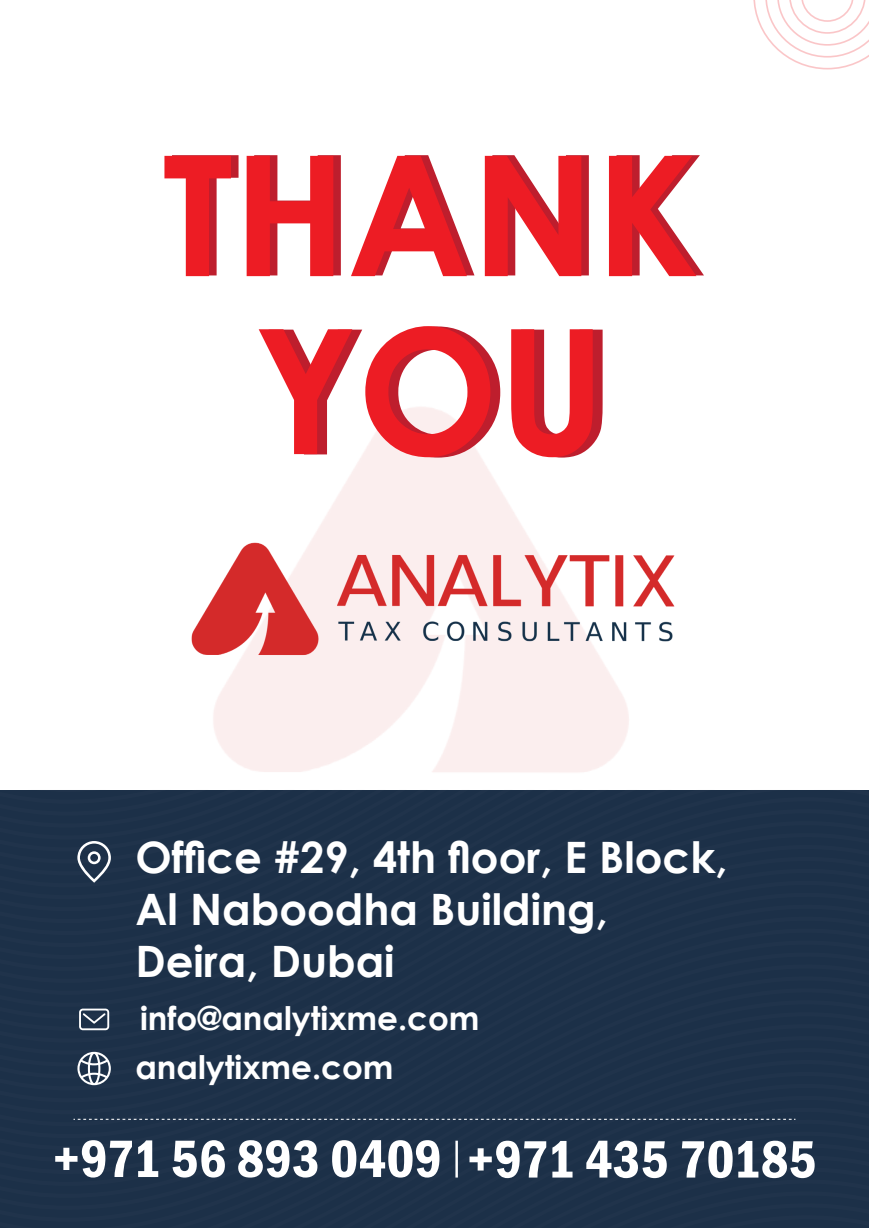
<style>
.page{position:relative;width:869px;height:1228px;background:#fff}
.page>*{position:absolute;margin:0;border:0;box-sizing:border-box;transform-origin:0 0}
.t1{font:700 173.6px "Century Gothic";color:#ed1c24;scale:.96 1}
.t2{font:700 167.3px "Century Gothic";color:#ed1c24}
.t3{font:600 condensed 54.6px "Franklin Gothic";color:#fff}
.t4{font:700 43.4px/51.8px "Century Gothic";color:#fff}
.t5{font:700 32.55px/49px "Century Gothic";color:#fff}
</style>
<div class="page">
<div style="left:0;top:1211px;width:868px;height:12px;background:#1c3048"></div>
<div style="left:0;top:1199px;width:868px;height:12px;background:#1c3048"></div>
<div style="left:0;top:1187px;width:868px;height:12px;background:#1c3048"></div>
<div style="left:0;top:1175px;width:868px;height:12px;background:#1c3048"></div>
<div style="left:0;top:1163px;width:868px;height:12px;background:#1c3048"></div>
<div style="left:0;top:1151px;width:868px;height:12px;background:#1c3048"></div>
<div style="left:0;top:1139px;width:868px;height:12px;background:#1c3048"></div>
<div style="left:0;top:1127px;width:868px;height:12px;background:#1c3048"></div>
<div style="left:0;top:1115px;width:868px;height:12px;background:#1c3048"></div>
<div style="left:0;top:1103px;width:868px;height:12px;background:#1c3048"></div>
<div style="left:0;top:1092px;width:868px;height:11px;background:#1c3048"></div>
<div style="left:0;top:1080px;width:868px;height:12px;background:#1c3048"></div>
<div style="left:0;top:1068px;width:868px;height:12px;background:#1c3048"></div>
<div style="left:0;top:1056px;width:868px;height:12px;background:#1c3048"></div>
<div style="left:0;top:1044px;width:868px;height:12px;background:#1c3048"></div>
<div style="left:0;top:1032px;width:868px;height:12px;background:#1c3048"></div>
<div style="left:0;top:1020px;width:868px;height:12px;background:#1c3048"></div>
<div style="left:0;top:1008px;width:868px;height:12px;background:#1c3048"></div>
<div style="left:0;top:996px;width:868px;height:12px;background:#1c3048"></div>
<div style="left:0;top:984px;width:868px;height:12px;background:#1c3048"></div>
<div style="left:0;top:972px;width:868px;height:12px;background:#1c3048"></div>
<div style="left:0;top:960px;width:868px;height:12px;background:#1c3048"></div>
<div style="left:0;top:948px;width:868px;height:12px;background:#1c3048"></div>
<div style="left:0;top:936px;width:868px;height:12px;background:#1c3048"></div>
<div style="left:0;top:924px;width:868px;height:12px;background:#1c3048"></div>
<div style="left:0;top:912px;width:868px;height:12px;background:#1c3048"></div>
<div style="left:0;top:900px;width:868px;height:12px;background:#1c3048"></div>
<div style="left:0;top:889px;width:868px;height:11px;background:#1c3048"></div>
<div style="left:0;top:877px;width:868px;height:12px;background:#1c3048"></div>
<div style="left:0;top:865px;width:868px;height:12px;background:#1c3048"></div>
<div style="left:0;top:853px;width:868px;height:12px;background:#1c3048"></div>
<div style="left:0;top:841px;width:868px;height:12px;background:#1c3048"></div>
<div style="left:0;top:829px;width:868px;height:12px;background:#1c3048"></div>
<div style="left:0;top:790px;width:868px;height:39px;background:#1c3048"></div>
<svg style="left:753px;top:0;width:115px;height:69px"></svg>
<img style="left:191px;top:528px;width:484px;height:151px">
<svg style="left:79px;top:1008px;width:30px;height:22px"></svg>
<svg style="left:77px;top:1052px;width:34px;height:33px"></svg>
<svg style="left:77px;top:841px;width:34px;height:42px"></svg>
<svg style="left:73px;top:1119px;width:722px;height:1px"></svg>
<hr style="left:455px;top:1141px;width:2px;height:36px;background:#fff">
<h2 class="t2" style="left:162px;top:88px;width:537px">THANK</h2>
<h1 class="t1" style="left:253px;top:259px;width:368px">YOU</h1>
<p class="t4" style="left:135px;top:829px;width:593px">Office #29, 4th floor, E Block,<br>Al Naboodha Building,<br>Deira, Dubai</p>
<p class="t5" style="left:135px;top:992px;width:345px">info@analytixme.com analytixme.com</p>
<p class="t3" style="left:52px;top:1122px;width:765px">+971 56 893 0409 +971 435 70185</p>
</div>
